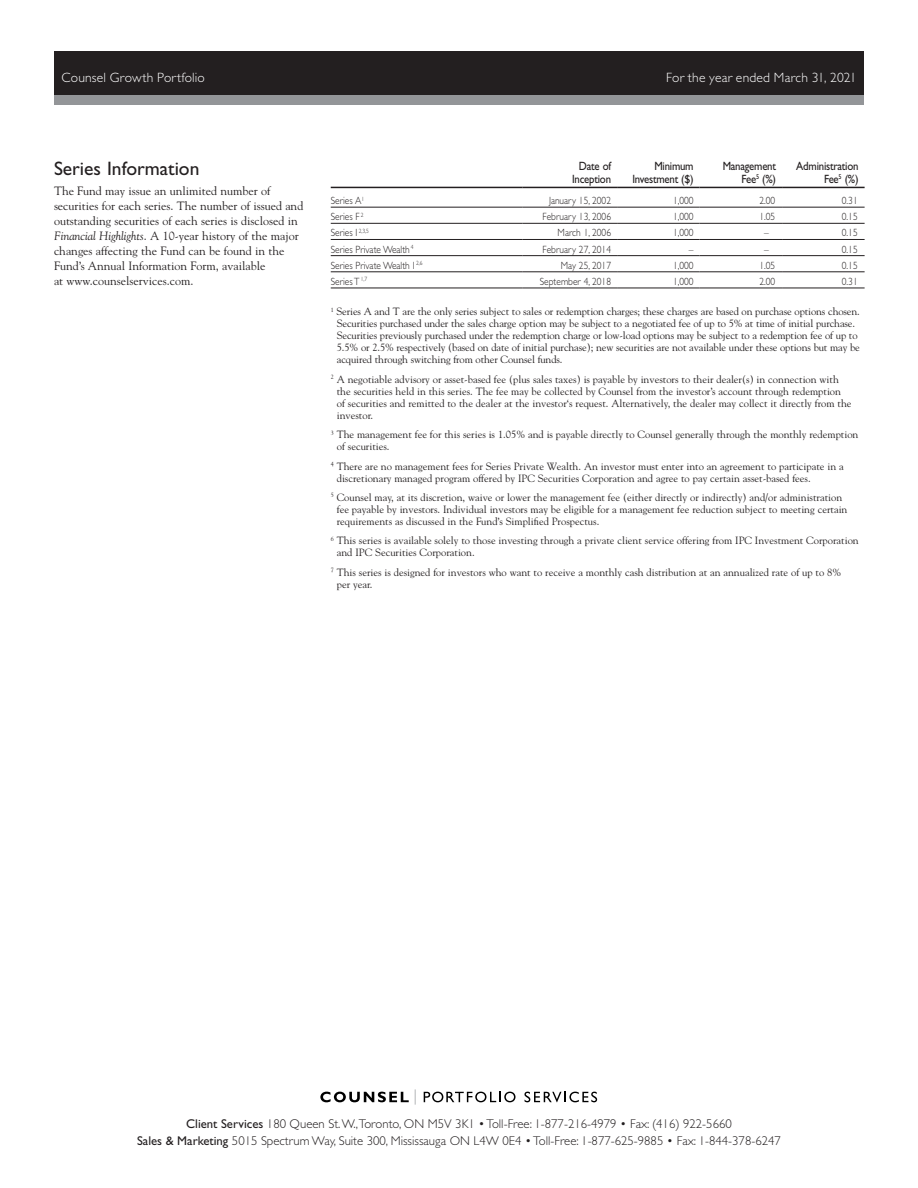
<style>
.page{position:relative;width:918px;height:1188px;background:#fff}
.page>*{position:absolute;margin:0;border:0;box-sizing:border-box;transform-origin:0 0}
.Subhead_Bold{font:19.5px "Gill Sans Std";color:#231f20}
.t1{font:300 13.5px "Gill Sans Std";letter-spacing:.015em;color:#fff}
.t2{font:300 12.75px/16.5px "Gill Sans Std";color:#231f20;text-align:center}
.Body_Copy{font:12px/15px "Goudy Std";color:#231f20}
.t3{font:12px/12.8px "Gill Sans Std";letter-spacing:-.02em;color:#231f20;text-align:right;scale:.9 1}
.Definition_copy{font:10.5px/12px "Goudy Std";color:#231f20}
.Ann_Comp_Rtn_Table{font:300 10.5px "Gill Sans Std";color:#231f20;scale:.9 1}
.Series_Information_t{font:300 10.5px "Gill Sans Std";color:#231f20;scale:.9 1}
.s1{font-style:italic}
.s2{font-weight:400}
</style>
<div class="page">
<div style="left:54px;top:51px;width:810px;height:52px;background:#231f20"></div>
<div style="left:54px;top:95px;width:810px;height:10px;background:#939598"></div>
<svg style="left:320px;top:1092px;width:89px;height:10px"></svg>
<svg style="left:424px;top:1092px;width:92px;height:10px"></svg>
<svg style="left:524px;top:1092px;width:73px;height:10px"></svg>
<svg style="left:415px;top:1089px;width:1px;height:16px"></svg>
<hr style="left:331px;top:187px;width:192px;height:1px;background:#231f20">
<hr style="left:523px;top:187px;width:94px;height:1px;background:#231f20">
<hr style="left:617px;top:187px;width:83px;height:1px;background:#231f20">
<hr style="left:700px;top:187px;width:82px;height:1px;background:#231f20">
<hr style="left:782px;top:187px;width:83px;height:1px;background:#231f20">
<hr style="left:331px;top:207px;width:192px;height:1px;background:#231f20">
<hr style="left:523px;top:207px;width:94px;height:1px;background:#231f20">
<hr style="left:617px;top:207px;width:83px;height:1px;background:#231f20">
<hr style="left:700px;top:207px;width:82px;height:1px;background:#231f20">
<hr style="left:782px;top:207px;width:83px;height:1px;background:#231f20">
<hr style="left:331px;top:223px;width:192px;height:1px;background:#231f20">
<hr style="left:523px;top:223px;width:94px;height:1px;background:#231f20">
<hr style="left:617px;top:223px;width:83px;height:1px;background:#231f20">
<hr style="left:700px;top:223px;width:82px;height:1px;background:#231f20">
<hr style="left:782px;top:223px;width:83px;height:1px;background:#231f20">
<hr style="left:331px;top:239px;width:192px;height:1px;background:#231f20">
<hr style="left:523px;top:239px;width:94px;height:1px;background:#231f20">
<hr style="left:617px;top:239px;width:83px;height:1px;background:#231f20">
<hr style="left:700px;top:239px;width:82px;height:1px;background:#231f20">
<hr style="left:782px;top:239px;width:83px;height:1px;background:#231f20">
<hr style="left:331px;top:255px;width:192px;height:1px;background:#231f20">
<hr style="left:523px;top:255px;width:94px;height:1px;background:#231f20">
<hr style="left:617px;top:255px;width:83px;height:1px;background:#231f20">
<hr style="left:700px;top:255px;width:82px;height:1px;background:#231f20">
<hr style="left:782px;top:255px;width:83px;height:1px;background:#231f20">
<hr style="left:331px;top:272px;width:192px;height:1px;background:#231f20">
<hr style="left:523px;top:272px;width:94px;height:1px;background:#231f20">
<hr style="left:617px;top:272px;width:83px;height:1px;background:#231f20">
<hr style="left:700px;top:272px;width:82px;height:1px;background:#231f20">
<hr style="left:782px;top:272px;width:83px;height:1px;background:#231f20">
<hr style="left:331px;top:288px;width:192px;height:1px;background:#231f20">
<hr style="left:523px;top:288px;width:94px;height:1px;background:#231f20">
<hr style="left:617px;top:288px;width:83px;height:1px;background:#231f20">
<hr style="left:700px;top:288px;width:82px;height:1px;background:#231f20">
<hr style="left:782px;top:288px;width:83px;height:1px;background:#231f20">
<p class="t1" style="left:62px;top:70px;width:145px">Counsel Growth Portfolio</p>
<p class="t1" style="left:666px;top:70px;width:192px">For the year ended March 31, 2021</p>
<p class="Subhead_Bold" style="left:54px;top:158px;width:147px">Series Information</p>
<p class="Body_Copy" style="left:54px;top:183px;width:251px">The Fund may issue an unlimited number of securities for each series. The number of issued and outstanding securities of each series is disclosed in <span class="s1">Financial Highlights</span>. A 10-year history of the major changes affecting the Fund can be found in the Fund’s Annual Information Form, available<br>at www.counselservices.com.</p>
<p class="t3" style="left:572px;top:160px;width:45px;text-align:center">Date of<br>Inception</p>
<p class="t3" style="left:632px;top:160px;width:70px">Minimum<br>Investment ($)</p>
<p class="t3" style="left:723px;top:160px;width:61px">Management<br>Fee<sup>5</sup> (%)</p>
<p class="t3" style="left:796px;top:160px;width:71px">Administration<br>Fee<sup>5</sup> (%)</p>
<p class="Ann_Comp_Rtn_Table" style="left:331px;top:195px;width:39px">Series A<sup>1</sup></p>
<p class="Ann_Comp_Rtn_Table" style="left:549px;top:195px;width:70px">January 15, 2002</p>
<p class="Ann_Comp_Rtn_Table" style="left:673px;top:195px;width:24px">1,000</p>
<p class="Ann_Comp_Rtn_Table" style="left:759px;top:195px;width:19px">2.00</p>
<p class="Ann_Comp_Rtn_Table" style="left:842px;top:195px;width:19px">0.31</p>
<p class="Ann_Comp_Rtn_Table" style="left:331px;top:211px;width:38px">Series F <sup>2</sup></p>
<p class="Ann_Comp_Rtn_Table" style="left:543px;top:211px;width:78px">February 13, 2006</p>
<p class="Ann_Comp_Rtn_Table" style="left:673px;top:211px;width:24px">1,000</p>
<p class="Ann_Comp_Rtn_Table" style="left:759px;top:211px;width:19px">1.05</p>
<p class="Ann_Comp_Rtn_Table" style="left:842px;top:211px;width:19px">0.15</p>
<p class="Series_Information_t" style="left:331px;top:227px;width:44px">Series I <sup>2,3,5</sup></p>
<p class="Ann_Comp_Rtn_Table" style="left:558px;top:227px;width:61px">March 1, 2006</p>
<p class="Ann_Comp_Rtn_Table" style="left:673px;top:227px;width:24px">1,000</p>
<p class="Ann_Comp_Rtn_Table" style="left:764px;top:227px;width:7px">–</p>
<p class="Ann_Comp_Rtn_Table" style="left:842px;top:227px;width:19px">0.15</p>
<p class="Series_Information_t" style="left:331px;top:243px;width:94px">Series Private Wealth <sup>4</sup></p>
<p class="Ann_Comp_Rtn_Table" style="left:543px;top:243px;width:78px">February 27, 2014</p>
<p class="Ann_Comp_Rtn_Table" style="left:689px;top:243px;width:7px">–</p>
<p class="Ann_Comp_Rtn_Table" style="left:764px;top:243px;width:7px">–</p>
<p class="Ann_Comp_Rtn_Table" style="left:842px;top:243px;width:19px">0.15</p>
<p class="Ann_Comp_Rtn_Table" style="left:331px;top:259px;width:104px">Series Private Wealth I <sup>2,6</sup></p>
<p class="Ann_Comp_Rtn_Table" style="left:561px;top:259px;width:57px">May 25, 2017</p>
<p class="Ann_Comp_Rtn_Table" style="left:673px;top:259px;width:24px">1,000</p>
<p class="Ann_Comp_Rtn_Table" style="left:759px;top:259px;width:19px">1.05</p>
<p class="Ann_Comp_Rtn_Table" style="left:842px;top:259px;width:19px">0.15</p>
<p class="Ann_Comp_Rtn_Table" style="left:331px;top:276px;width:42px">Series T <sup>1,7</sup></p>
<p class="Ann_Comp_Rtn_Table" style="left:540px;top:276px;width:81px">September 4, 2018</p>
<p class="Ann_Comp_Rtn_Table" style="left:673px;top:276px;width:24px">1,000</p>
<p class="Ann_Comp_Rtn_Table" style="left:759px;top:276px;width:19px">2.00</p>
<p class="Ann_Comp_Rtn_Table" style="left:842px;top:276px;width:19px">0.31</p>
<p class="Definition_copy" style="left:337px;top:305px;width:525px;text-indent:-6px"><sup>1</sup> Series A and T are the only series subject to sales or redemption charges; these charges are based on purchase options chosen.<br>Securities purchased under the sales charge option may be subject to a negotiated fee of up to 5% at time of initial purchase.<br>Securities previously purchased under the redemption charge or low-load options may be subject to a redemption fee of up to 5.5% or 2.5% respectively (based on date of initial purchase); new securities are not available under these options but may be acquired through switching from other Counsel funds.</p>
<p class="Definition_copy" style="left:337px;top:373px;width:516px;text-indent:-6px"><sup>2</sup> A negotiable advisory or asset-based fee (plus sales taxes) is payable by investors to their dealer(s) in connection with the securities held in this series. The fee may be collected by Counsel from the investor’s account through redemption of securities and remitted to the dealer at the investor‘s request. Alternatively, the dealer may collect it directly from the investor.</p>
<p class="Definition_copy" style="left:337px;top:428px;width:523px;text-indent:-6px"><sup>3</sup> The management fee for this series is 1.05% and is payable directly to Counsel generally through the monthly redemption of securities.</p>
<p class="Definition_copy" style="left:337px;top:460px;width:509px;text-indent:-6px"><sup>4</sup> There are no management fees for Series Private Wealth. An investor must enter into an agreement to participate in a discretionary managed program offered by IPC Securities Corporation and agree to pay certain asset-based fees.</p>
<p class="Definition_copy" style="left:337px;top:491px;width:512px;text-indent:-6px"><sup>5</sup> Counsel may, at its discretion, waive or lower the management fee (either directly or indirectly) and/or administration fee payable by investors. Individual investors may be eligible for a management fee reduction subject to meeting certain requirements as discussed in the Fund’s Simplified Prospectus.</p>
<p class="Definition_copy" style="left:337px;top:535px;width:523px;text-indent:-6px"><sup>6</sup> This series is available solely to those investing through a private client service offering from IPC Investment Corporation and IPC Securities Corporation.</p>
<p class="Definition_copy" style="left:337px;top:566px;width:506px;text-indent:-6px"><sup>7</sup> This series is designed for investors who want to receive a monthly cash distribution at an annualized rate of up to 8% per year.</p>
<p class="t2" style="left:137px;top:1116px;width:645px"><span class="s2">Client Services</span> 180 Queen St. W.,Toronto, ON M5V 3K1 • Toll-Free: 1-877-216-4979 • Fax: (416) 922-5660<br><span class="s2">Sales &amp; Marketing</span> 5015 Spectrum Way, Suite 300, Mississauga ON L4W 0E4 • Toll-Free: 1-877-625-9885 • Fax: 1-844-378-6247</p>
</div>
